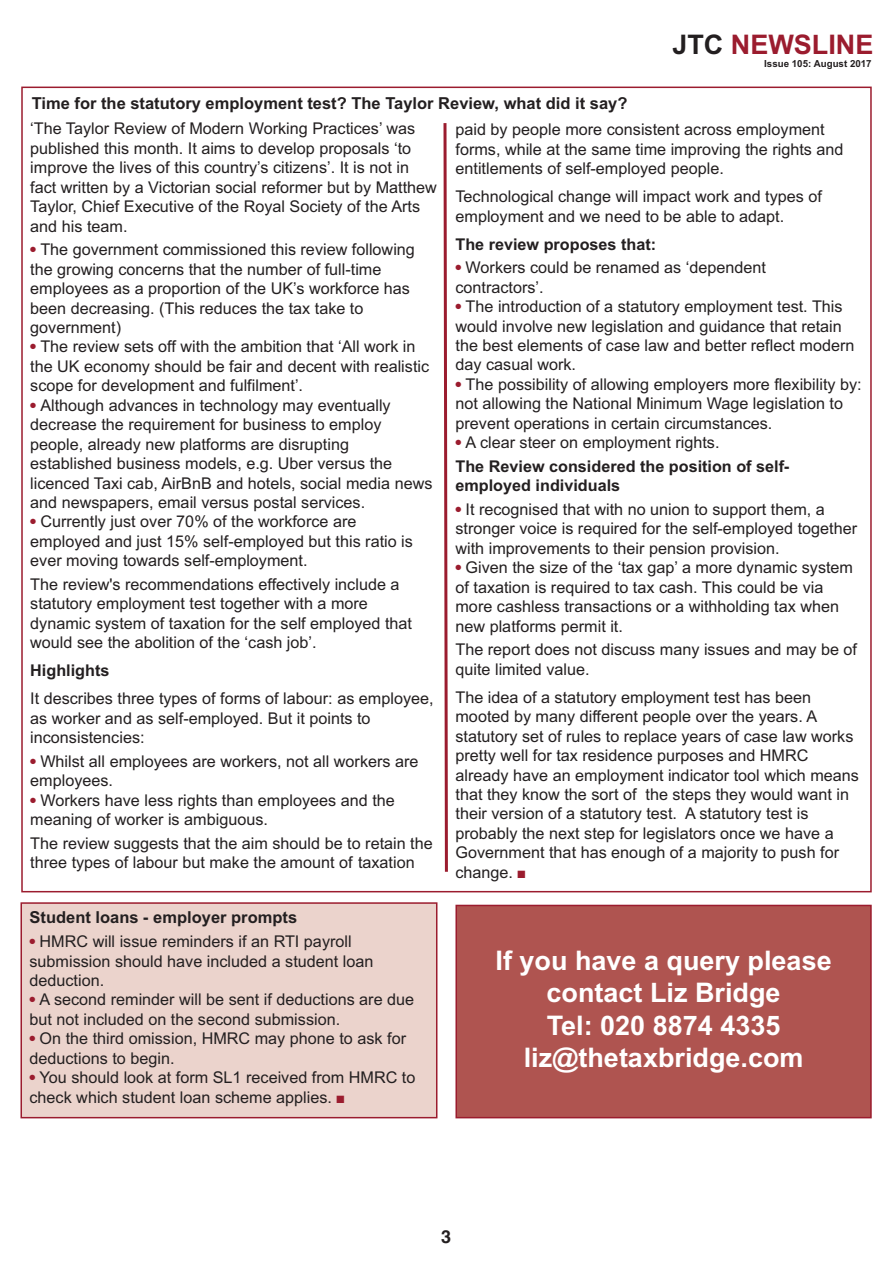
<style>
.page{position:relative;width:893px;height:1263px;background:#fff}
.page>*{position:absolute;margin:0;border:0;box-sizing:border-box;transform-origin:0 0}
.t1{font:700 27px/32.4px "Arial";color:#fff;text-align:center}
.t2{font:700 27px "Arial";color:#9b1c2e}
.t3{font:700 18px "Helvetica";color:#231f20}
.t4{font:700 16.5px "Arial";color:#231f20}
.t5{font:16.2px/19.5px "Arial";color:#231f20}
.t6{font:700 16.2px/23.7px "Arial";color:#231f20}
.t7{font:700 9.75px "Arial";color:#231f20}
.s1{color:#231f20}
.s2{color:#9b1c2e}
.s3{font-weight:400}
</style>
<div class="page">
<div style="left:22px;top:904px;width:414px;height:213px;background:#ebd3cc"></div>
<div style="left:21px;top:902px;width:416px;height:216px;border:2px solid #9b1c2e"></div>
<div style="left:457px;top:906px;width:413px;height:211px;background:#af5450"></div>
<div style="left:455px;top:905px;width:417px;height:213px;border:2px solid #9b1c2e"></div>
<svg style="left:443px;top:123px;width:5px;height:749px"></svg>
<p class="t4" style="left:32px;top:94px;width:597px">Time for the statutory employment test? The Taylor Review, what did it say?</p>
<h1 class="t2" style="left:672px;top:28px;width:203px"><span class="s1">JTC</span> NEWSLINE</h1>
<p class="t7" style="left:764px;top:58px;width:109px">Issue 105: August 2017</p>
<p class="t5" style="left:30px;top:119px;width:408px">‘The Taylor Review of Modern Working Practices’ was published this month. It aims to develop proposals ‘to improve the lives of this country’s citizens’. It is not in fact written by a Victorian social reformer but by Matthew Taylor, Chief Executive of the Royal Society of the Arts and his team.</p>
<p class="t5" style="left:30px;top:240px;width:386px"><sup>●</sup> The government commissioned this review following the growing concerns that the number of full-time employees as a proportion of the UK’s workforce has been decreasing. (This reduces the tax take to government)</p>
<p class="t5" style="left:30px;top:337px;width:400px"><sup>●</sup> The review sets off with the ambition that ‘All work in the UK economy should be fair and decent with realistic scope for development and fulfilment’.</p>
<p class="t5" style="left:30px;top:395px;width:404px"><sup>●</sup> Although advances in technology may eventually decrease the requirement for business to employ people, already new platforms are disrupting established business models, e.g. Uber versus the licenced Taxi cab, AirBnB and hotels, social media news and newspapers, email versus postal services.</p>
<p class="t5" style="left:30px;top:512px;width:384px"><sup>●</sup> Currently just over 70% of the workforce are employed and just 15% self-employed but this ratio is ever moving towards self-employment.</p>
<p class="t5" style="left:30px;top:575px;width:383px">The review's recommendations effectively include a statutory employment test together with a more dynamic system of taxation for the self employed that would see the abolition of the ‘cash job’.</p>
<p class="t6" style="left:30px;top:659px;width:81px">Highlights</p>
<p class="t5" style="left:30px;top:689px;width:405px">It describes three types of forms of labour: as employee, as worker and as self-employed. But it points to inconsistencies:</p>
<p class="t5" style="left:30px;top:751px;width:390px"><sup>●</sup> Whilst all employees are workers, not all workers are employees.</p>
<p class="t5" style="left:30px;top:790px;width:366px"><sup>●</sup> Workers have less rights than employees and the meaning of worker is ambiguous.</p>
<p class="t5" style="left:30px;top:833px;width:404px">The review suggests that the aim should be to retain the three types of labour but make the amount of taxation</p>
<p class="t4" style="left:30px;top:908px;width:269px">Student loans - employer prompts</p>
<p class="t5" style="left:30px;top:932px;width:346px"><sup>●</sup> HMRC will issue reminders if an RTI payroll submission should have included a student loan deduction.</p>
<p class="t5" style="left:30px;top:990px;width:386px"><sup>●</sup> A second reminder will be sent if deductions are due but not included on the second submission.</p>
<p class="t5" style="left:30px;top:1029px;width:378px"><sup>●</sup> On the third omission, HMRC may phone to ask for deductions to begin.</p>
<p class="t5" style="left:30px;top:1068px;width:387px"><sup>●</sup> You should look at form SL1 received from HMRC to check which student loan scheme applies. <span class="s2">■</span></p>
<p class="t5" style="left:455px;top:120px;width:390px">paid by people more consistent across employment forms, while at the same time improving the rights and entitlements of self-employed people.</p>
<p class="t5" style="left:455px;top:187px;width:368px">Technological change will impact work and types of employment and we need to be able to adapt.</p>
<p class="t6" style="left:455px;top:232px;width:202px">The review proposes that:</p>
<p class="t5" style="left:455px;top:258px;width:312px"><sup>●</sup> Workers could be renamed as ‘dependent contractors’.</p>
<p class="t5" style="left:455px;top:297px;width:400px"><sup>●</sup> The introduction of a statutory employment test. This would involve new legislation and guidance that retain the best elements of case law and better reflect modern day casual work.</p>
<p class="t5" style="left:455px;top:374px;width:408px"><sup>●</sup> The possibility of allowing employers more flexibility by: not allowing the National Minimum Wage legislation to prevent operations in certain circumstances.</p>
<p class="t6" style="left:455px;top:431px;width:335px"><sup>●</sup> <span class="s3">A clear steer on employment rights.<br></span>The Review considered the position of self-</p>
<p class="t6" style="left:455px;top:474px;width:166px">employed individuals</p>
<p class="t5" style="left:455px;top:500px;width:403px"><sup>●</sup> It recognised that with no union to support them, a stronger voice is required for the self-employed together with improvements to their pension provision.</p>
<p class="t5" style="left:455px;top:558px;width:399px"><sup>●</sup> Given the size of the ‘tax gap’ a more dynamic system of taxation is required to tax cash. This could be via more cashless transactions or a withholding tax when new platforms permit it.</p>
<p class="t5" style="left:455px;top:640px;width:403px">The report does not discuss many issues and may be of quite limited value.</p>
<p class="t5" style="left:455px;top:687px;width:405px">The idea of a statutory employment test has been mooted by many different people over the years. A statutory set of rules to replace years of case law works pretty well for tax residence purposes and HMRC already have an employment indicator tool which means that they know the sort of the steps they would want in their version of a statutory test. A statutory test is probably the next step for legislators once we have a Government that has enough of a majority to push for change. <span class="s2">■</span></p>
<h1 class="t1" style="left:495px;top:944px;width:338px">If you have a query please contact Liz Bridge<br>Tel: 020 8874 4335 liz@thetaxbridge.com</h1>
<p class="t3" style="left:441px;top:1226px;width:12px">3</p>
</div>
